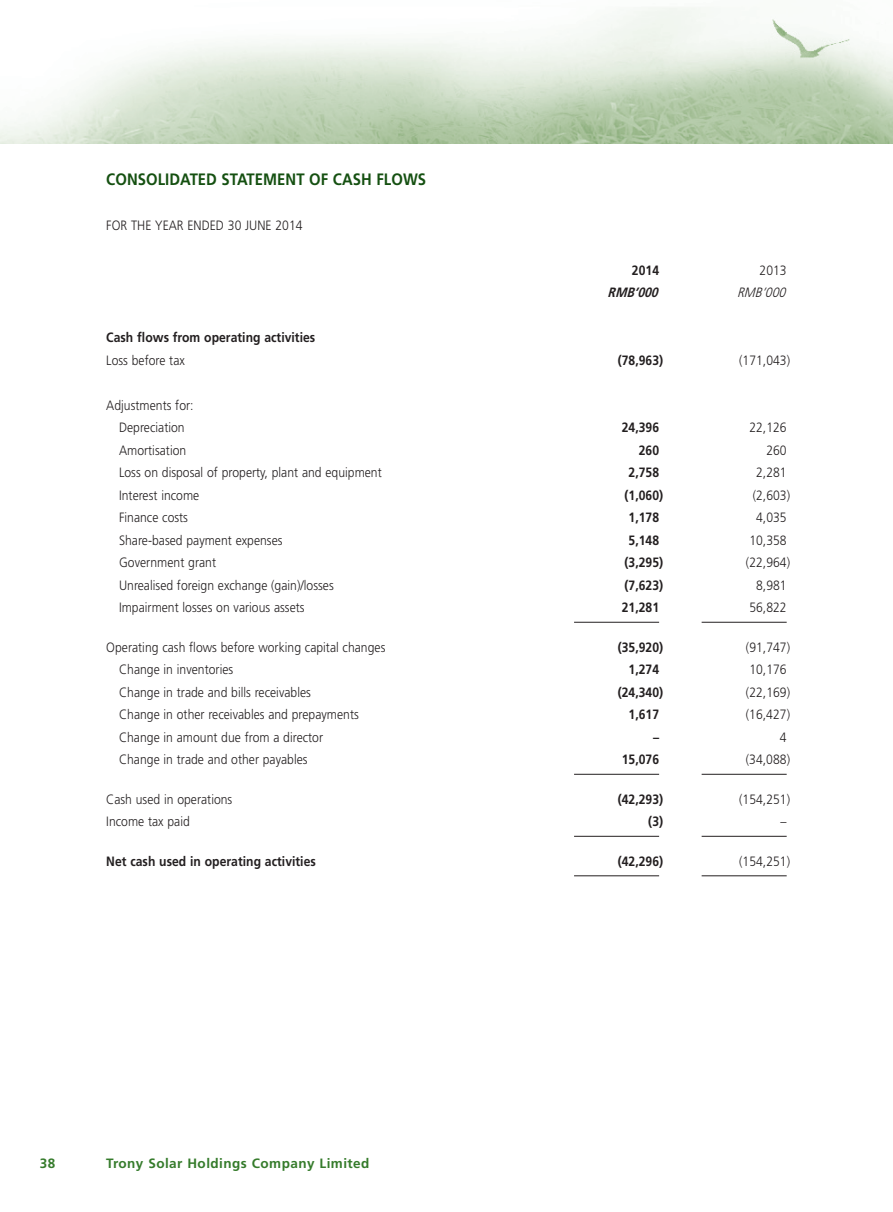
<style>
.page{position:relative;width:893px;height:1212px;background:#fff}
.page>*{position:absolute;margin:0;border:0;box-sizing:border-box;transform-origin:0 0}
.t1{font:700 16.5px "Frutiger LT Std";letter-spacing:.005em;color:#155011;scale:.9 1}
.t2{font:300 13.5px/22.5px "Frutiger LT Std";letter-spacing:.005em;color:#231f20;text-align:center;scale:.9 1}
.t3{font:700 13.5px "Frutiger LT Std";letter-spacing:.005em;color:#231f20;scale:.9 1}
.t4{font:700 13.5px "Frutiger LT Std";letter-spacing:.035em;color:#357b2b}
.t5{font:italic 700 13.5px "Frutiger LT Std";color:#231f20;scale:.9 1}
.t6{font:italic 300 13.5px "Frutiger LT Std";color:#231f20;scale:.9 1}
</style>
<div class="page">
<img style="left:0;top:7px;width:893px;height:136px">
<hr style="left:574px;top:622px;width:85px;height:1px;background:#231f20">
<hr style="left:702px;top:622px;width:85px;height:1px;background:#231f20">
<hr style="left:574px;top:774px;width:85px;height:1px;background:#231f20">
<hr style="left:702px;top:774px;width:85px;height:1px;background:#231f20">
<hr style="left:574px;top:836px;width:85px;height:1px;background:#231f20">
<hr style="left:702px;top:836px;width:85px;height:1px;background:#231f20">
<hr style="left:574px;top:875px;width:85px;height:1px;background:#231f20">
<hr style="left:702px;top:875px;width:85px;height:1px;background:#231f20">
<p class="t1" style="left:106px;top:169px;width:357px">CONSOLIDATED STATEMENT OF CASH FLOWS</p>
<p class="t2" style="left:106px;top:214px;width:220px">FOR THE YEAR ENDED 30 JUNE 2014</p>
<p class="t3" style="left:632px;top:262px;width:32px">2014</p>
<p class="t2" style="left:759px;top:259px;width:32px">2013</p>
<p class="t5" style="left:608px;top:285px;width:62px">RMB’000</p>
<p class="t6" style="left:737px;top:285px;width:60px">RMB’000</p>
<p class="t3" style="left:106px;top:330px;width:234px">Cash flows from operating activities</p>
<p class="t2" style="left:106px;top:349px;width:89px">Loss before tax</p>
<p class="t3" style="left:618px;top:352px;width:52px">(78,963)</p>
<p class="t2" style="left:739px;top:349px;width:58px">(171,043)</p>
<p class="t2" style="left:106px;top:394px;width:98px">Adjustments for:<br>Depreciation</p>
<p class="t3" style="left:622px;top:420px;width:43px">24,396</p>
<p class="t2" style="left:749px;top:417px;width:43px">22,126</p>
<p class="t2" style="left:119px;top:439px;width:76px">Amortisation</p>
<p class="t3" style="left:639px;top:442px;width:24px">260</p>
<p class="t2" style="left:766px;top:439px;width:24px">260</p>
<p class="t2" style="left:119px;top:462px;width:293px">Loss on disposal of property, plant and equipment</p>
<p class="t3" style="left:629px;top:465px;width:35px">2,758</p>
<p class="t2" style="left:756px;top:462px;width:35px">2,281</p>
<p class="t2" style="left:119px;top:484px;width:91px">Interest income</p>
<p class="t3" style="left:624px;top:487px;width:45px">(1,060)</p>
<p class="t2" style="left:753px;top:484px;width:43px">(2,603)</p>
<p class="t2" style="left:119px;top:507px;width:78px">Finance costs</p>
<p class="t3" style="left:629px;top:510px;width:35px">1,178</p>
<p class="t2" style="left:756px;top:507px;width:35px">4,035</p>
<p class="t2" style="left:119px;top:529px;width:183px">Share-based payment expenses</p>
<p class="t3" style="left:629px;top:532px;width:35px">5,148</p>
<p class="t2" style="left:749px;top:529px;width:43px">10,358</p>
<p class="t2" style="left:119px;top:552px;width:109px">Government grant</p>
<p class="t3" style="left:624px;top:555px;width:45px">(3,295)</p>
<p class="t2" style="left:746px;top:552px;width:51px">(22,964)</p>
<p class="t2" style="left:119px;top:574px;width:240px">Unrealised foreign exchange (gain)/losses</p>
<p class="t3" style="left:624px;top:577px;width:45px">(7,623)</p>
<p class="t2" style="left:756px;top:574px;width:35px">8,981</p>
<p class="t2" style="left:119px;top:597px;width:208px">Impairment losses on various assets</p>
<p class="t3" style="left:622px;top:600px;width:43px">21,281</p>
<p class="t2" style="left:749px;top:597px;width:43px">56,822</p>
<p class="t2" style="left:106px;top:636px;width:312px">Operating cash flows before working capital changes</p>
<p class="t3" style="left:618px;top:639px;width:52px">(35,920)</p>
<p class="t2" style="left:746px;top:636px;width:51px">(91,747)</p>
<p class="t2" style="left:119px;top:659px;width:128px">Change in inventories</p>
<p class="t3" style="left:629px;top:662px;width:35px">1,274</p>
<p class="t2" style="left:749px;top:659px;width:43px">10,176</p>
<p class="t2" style="left:119px;top:681px;width:215px">Change in trade and bills receivables</p>
<p class="t3" style="left:618px;top:684px;width:52px">(24,340)</p>
<p class="t2" style="left:746px;top:681px;width:51px">(22,169)</p>
<p class="t2" style="left:119px;top:704px;width:268px">Change in other receivables and prepayments</p>
<p class="t3" style="left:629px;top:707px;width:35px">1,617</p>
<p class="t2" style="left:746px;top:704px;width:51px">(16,427)</p>
<p class="t2" style="left:119px;top:726px;width:228px">Change in amount due from a director</p>
<p class="t3" style="left:653px;top:729px;width:8px">–</p>
<p class="t2" style="left:780px;top:726px;width:9px">4</p>
<p class="t2" style="left:119px;top:749px;width:211px">Change in trade and other payables</p>
<p class="t3" style="left:622px;top:752px;width:43px">15,076</p>
<p class="t2" style="left:746px;top:749px;width:51px">(34,088)</p>
<p class="t2" style="left:106px;top:788px;width:142px">Cash used in operations</p>
<p class="t3" style="left:618px;top:791px;width:52px">(42,293)</p>
<p class="t2" style="left:739px;top:788px;width:58px">(154,251)</p>
<p class="t2" style="left:106px;top:811px;width:94px">Income tax paid</p>
<p class="t3" style="left:648px;top:814px;width:18px">(3)</p>
<p class="t2" style="left:781px;top:811px;width:8px">–</p>
<p class="t3" style="left:106px;top:853px;width:234px">Net cash used in operating activities</p>
<p class="t3" style="left:618px;top:853px;width:52px">(42,296)</p>
<p class="t2" style="left:739px;top:850px;width:58px">(154,251)</p>
<p class="t4" style="left:40px;top:1155px;width:17px">38</p>
<p class="t4" style="left:106px;top:1155px;width:265px">Trony Solar Holdings Company Limited</p>
</div>
